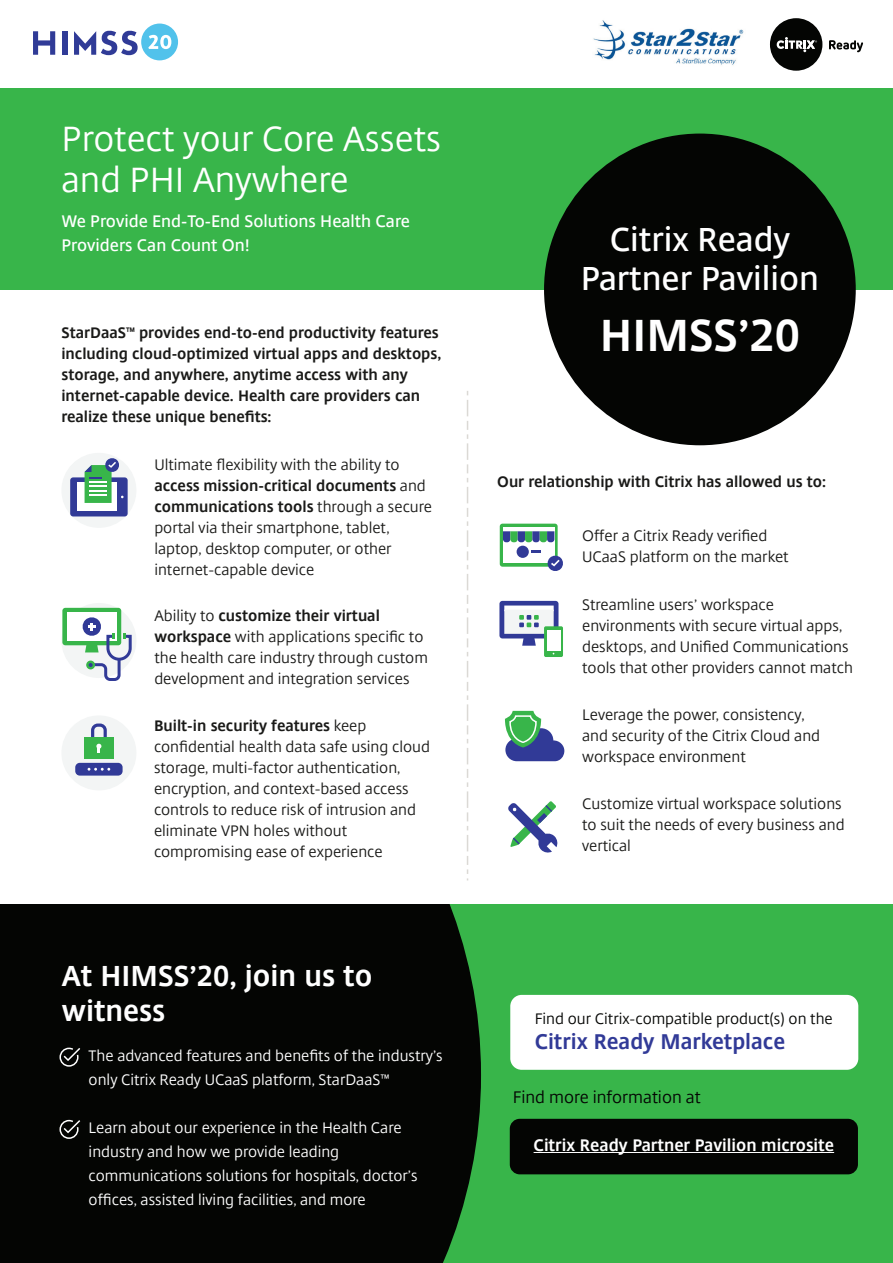
<style>
.page{position:relative;width:893px;height:1263px;background:#fff}
.page>*{position:absolute;margin:0;border:0;box-sizing:border-box;transform-origin:0 0}
.t1{font:700 44.25px "Citrix Sans";color:#fff}
.t2{font:34.5px/41.4px "Citrix Sans";color:#fff}
.t3{font:600 32.7px/39.3px "Citrix Sans";color:#fff;text-align:center}
.t4{font:700 28.5px/34.5px "Citrix Sans";color:#fff}
.t5{font:700 21px "Citrix Sans";color:#313a97}
.t6{font:600 16.5px/24px "Citrix Sans";color:#fff}
.t7{font:700 16.5px "Citrix Sans";color:#fff}
.t8{font:16.5px "Citrix Sans";color:#040503}
.t9{font:15px/21px "Citrix Sans";color:#1a1a18}
.t10{font:700 15px/21px "Citrix Sans";color:#1a1a18}
.t11{font:15px/24px "Citrix Sans";color:#fff}
.t12{font:15px "Citrix Sans";color:#040503}
.s1{font-weight:700}
</style>
<div class="page">
<svg style="left:33px;top:31px;width:22px;height:24px"></svg>
<div style="left:62px;top:31px;width:5px;height:24px;background:#303b97"></div>
<svg style="left:74px;top:24px;width:104px;height:36px"></svg>
<div style="left:0;top:88px;width:893px;height:202px;background:#38b54a"></div>
<div style="left:770px;top:18px;width:52px;height:53px;background:#040503;border-radius:50%"></div>
<svg style="left:829px;top:40px;width:34px;height:12px"></svg>
<svg style="left:776px;top:37px;width:41px;height:15px"></svg>
<svg style="left:467px;top:391px;width:1px;height:489px"></svg>
<div style="left:0;top:904px;width:893px;height:359px;background:#38b54a"></div>
<div style="left:0;top:904px;width:481px;height:359px;background:#040503"></div>
<svg style="left:59px;top:1046px;width:23px;height:21px"></svg>
<svg style="left:59px;top:1118px;width:23px;height:22px"></svg>
<div style="left:510px;top:995px;width:348px;height:75px;background:#fff;border-radius:11px"></div>
<div style="left:510px;top:1119px;width:348px;height:55px;background:#040503;border-radius:10px"></div>
<hr style="left:534px;top:1152px;width:300px;height:1px;background:#fff">
<img style="left:593px;top:20px;width:151px;height:45px">
<div style="left:61px;top:603px;width:75px;height:75px;background:#f3f5f5;border-radius:50%"></div>
<div style="left:62px;top:608px;width:59px;height:37px;background:#38b54a;border-radius:3px"></div>
<div style="left:67px;top:612px;width:49px;height:29px;background:#fff"></div>
<svg style="left:82px;top:616px;width:50px;height:65px"></svg>
<div style="left:61px;top:453px;width:75px;height:75px;background:#f3f5f5;border-radius:50%"></div>
<div style="left:70px;top:477px;width:58px;height:39px;background:#313a97;border-radius:3px"></div>
<div style="left:77px;top:483px;width:40px;height:28px;background:#fff"></div>
<svg style="left:85px;top:458px;width:39px;height:45px"></svg>
<div style="left:61px;top:715px;width:75px;height:75px;background:#f3f5f5;border-radius:50%"></div>
<div style="left:91px;top:723px;width:16px;height:27px;border:3px solid #313a97;border-radius:5px"></div>
<div style="left:84px;top:737px;width:30px;height:21px;background:#38b54a"></div>
<svg style="left:96px;top:744px;width:5px;height:8px"></svg>
<div style="left:75px;top:763px;width:48px;height:13px;background:#313a97;border-radius:4px"></div>
<svg style="left:88px;top:768px;width:22px;height:3px"></svg>
<div style="left:500px;top:524px;width:58px;height:43px;background:#38b54a;border-radius:3px"></div>
<div style="left:503px;top:527px;width:51px;height:36px;background:#fff"></div>
<div style="left:517px;top:546px;width:12px;height:12px;background:#313a97;border-radius:50%"></div>
<svg style="left:532px;top:551px;width:9px;height:2px"></svg>
<svg style="left:503px;top:531px;width:51px;height:11px"></svg>
<svg style="left:547px;top:555px;width:16px;height:16px"></svg>
<div style="left:499px;top:601px;width:59px;height:37px;background:#313a97;border-radius:3px"></div>
<svg style="left:504px;top:605px;width:50px;height:41px"></svg>
<svg style="left:544px;top:626px;width:19px;height:31px"></svg>
<div style="left:547px;top:630px;width:13px;height:20px;background:#fff"></div>
<svg style="left:505px;top:711px;width:59px;height:50px"></svg>
<svg style="left:508px;top:801px;width:50px;height:52px"></svg>
<div style="left:544px;top:134px;width:312px;height:311px;background:#040503;border-radius:50%"></div>
<h2 class="t2" style="left:61px;top:118px;width:381px">Protect your Core Assets and PHI Anywhere</h2>
<p class="t6" style="left:61px;top:209px;width:350px">We Provide End-To-End Solutions Health Care<br>Providers Can Count On!</p>
<p class="t10" style="left:61px;top:322px;width:381px">StarDaaS™ provides end-to-end productivity features including cloud-optimized virtual apps and desktops, storage, and anywhere, anytime access with any internet-capable device. Health care providers can realize these unique benefits:</p>
<p class="t9" style="left:154px;top:455px;width:279px">Ultimate flexibility with the ability to <span class="s1">access mission-critical documents</span> and <span class="s1">communications tools</span> through a secure portal via their smartphone, tablet, laptop, desktop computer, or other internet-capable device</p>
<p class="t9" style="left:154px;top:605px;width:275px">Ability to <span class="s1">customize their virtual workspace</span> with applications specific to the health care industry through custom development and integration services</p>
<p class="t9" style="left:154px;top:716px;width:277px"><span class="s1">Built-in security features</span> keep confidential health data safe using cloud storage, multi-factor authentication, encryption, and context-based access controls to reduce risk of intrusion and eliminate VPN holes without compromising ease of experience</p>
<h3 class="t4" style="left:62px;top:958px;width:312px">At HIMSS’20, join us to witness</h3>
<p class="t11" style="left:89px;top:1043px;width:356px">The advanced features and benefits of the industry’s only Citrix Ready UCaaS platform, StarDaaS™</p>
<p class="t11" style="left:89px;top:1115px;width:330px">Learn about our experience in the Health Care industry and how we provide leading communications solutions for hospitals, doctor’s offices, assisted living facilities, and more</p>
<h3 class="t3" style="left:581px;top:219px;width:240px">Citrix Ready<br>Partner Pavilion</h3>
<h1 class="t1" style="left:600px;top:306px;width:202px">HIMSS’20</h1>
<p class="t10" style="left:497px;top:471px;width:330px">Our relationship with Citrix has allowed us to:</p>
<p class="t9" style="left:582px;top:525px;width:208px">Offer a Citrix Ready verified<br>UCaaS platform on the market</p>
<p class="t9" style="left:582px;top:594px;width:272px">Streamline users’ workspace environments with secure virtual apps, desktops, and Unified Communications tools that other providers cannot match</p>
<p class="t9" style="left:582px;top:704px;width:239px">Leverage the power, consistency, and security of the Citrix Cloud and workspace environment</p>
<p class="t9" style="left:582px;top:793px;width:264px">Customize virtual workspace solutions to suit the needs of every business and vertical</p>
<p class="t12" style="left:535px;top:1009px;width:300px">Find our Citrix-compatible product(s) on the</p>
<h3 class="t5" style="left:535px;top:1028px;width:252px">Citrix Ready Marketplace</h3>
<p class="t8" style="left:513px;top:1087px;width:189px">Find more information at</p>
<p class="t7" style="left:534px;top:1134px;width:302px">Citrix Ready Partner Pavilion microsite</p>
</div>
